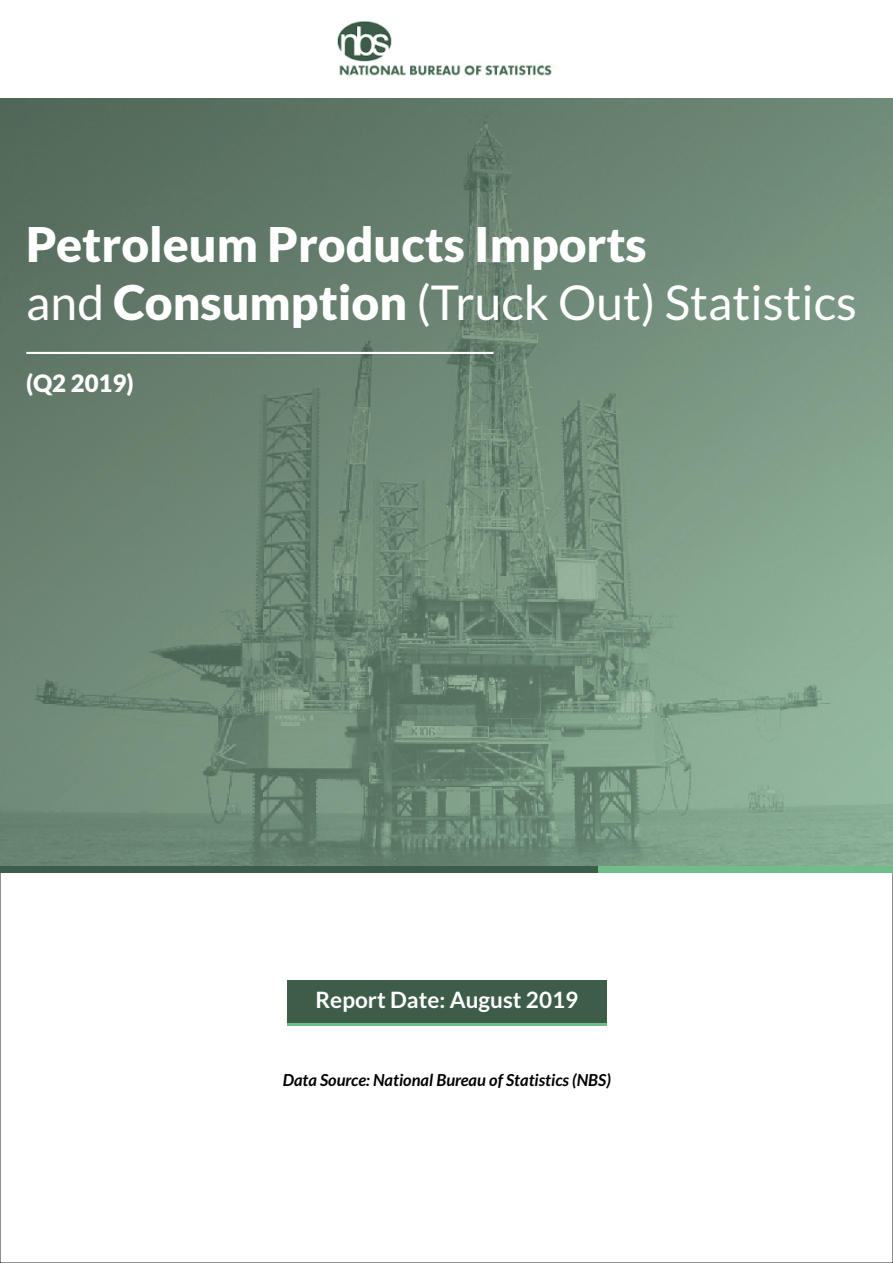
<style>
.page{position:relative;width:893px;height:1263px;background:#fff}
.page>*{position:absolute;margin:0;border:0;box-sizing:border-box;transform-origin:0 0}
.t1{font:900 48px/57.6px "Lato";color:#fff}
.t2{font:900 24px "Lato";color:#fff}
.t3{font:700 22.5px "Lato";color:#fff}
.t4{font:italic 700 16.5px "Lato";color:#000}
.s1{font-weight:400}
</style>
<div class="page">
<img style="left:0;top:98px;width:893px;height:768px">
<img style="left:337px;top:21px;width:215px;height:55px">
<div style="left:0;top:866px;width:893px;height:6px;background:#71bc8b"></div>
<div style="left:0;top:866px;width:597px;height:6px;background:#3d5d48"></div>
<div style="left:287px;top:985px;width:319px;height:41px;background:#71bc8b"></div>
<div style="left:287px;top:981px;width:319px;height:42px;background:#3d5d48"></div>
<hr style="left:26px;top:352px;width:467px;height:2px;background:#fff">
<p class="t1" style="left:26px;top:219px;width:832px">Petroleum Products Imports<br><span class="s1">and</span> Consumption <span class="s1">(Truck Out) Statistics</span></p>
<p class="t2" style="left:26px;top:373px;width:109px">(Q2 2019)</p>
<p class="t3" style="left:316px;top:990px;width:264px">Report Date: August 2019</p>
<p class="t4" style="left:283px;top:1073px;width:330px">Data Source: National Bureau of Statistics (NBS)</p>
</div>
